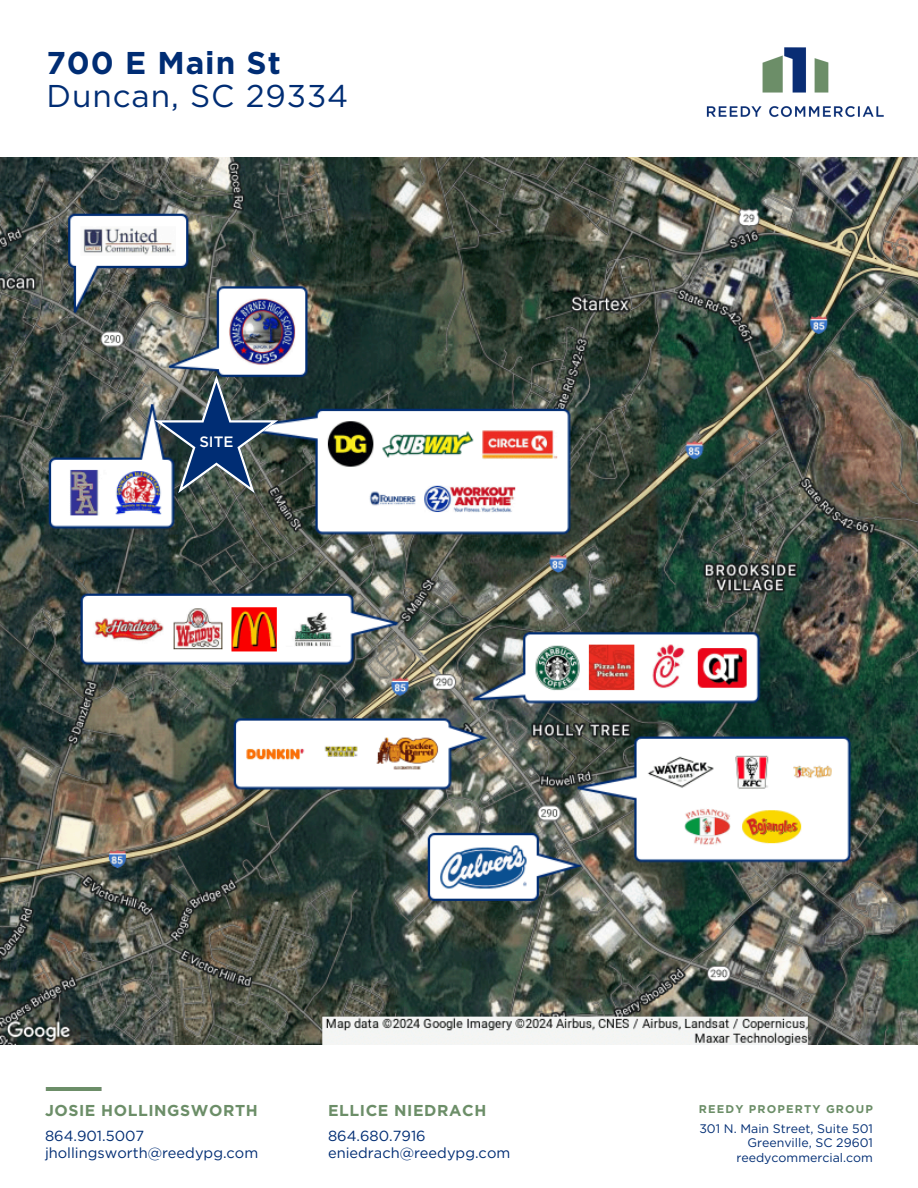
<style>
.page{position:relative;width:918px;height:1188px;background:#fff}
.page>*{position:absolute;margin:0;border:0;box-sizing:border-box;transform-origin:0 0}
.t1{font:31.5px/32.7px "Gotham";letter-spacing:.03em;color:#002d74}
.t2{font:700 15.75px "Gotham";letter-spacing:.035em;color:#6c8e68}
.t3{font:500 15px "Gotham";color:#fff}
.t4{font:14.7px/16.8px "Gotham";color:#002d74}
.t5{font:12.3px "Gotham";color:#002d74}
.t6{font:700 11.25px "Gotham";letter-spacing:.1em;color:#6c8e68}
.s1{font-weight:700}
</style>
<div class="page">
<img style="left:706px;top:47px;width:178px;height:71px">
<img style="left:45px;top:1088px;width:56px;height:2px">
<img style="left:0;top:157px;width:918px;height:888px">
<svg style="left:155px;top:375px;width:123px;height:118px;background:#495d6d"></svg>
<h3 class="t1" style="left:47px;top:46px;width:303px"><span class="s1">700 E Main St<br></span>Duncan, SC 29334</h3>
<p class="t3" style="left:199px;top:435px;width:36px">SITE</p>
<h4 class="t2" style="left:45px;top:1101px;width:214px">JOSIE HOLLINGSWORTH</h4>
<h5 class="t4" style="left:45px;top:1127px;width:215px">864.901.5007 jhollingsworth@reedypg.com</h5>
<p class="t2" style="left:328px;top:1101px;width:160px">ELLICE NIEDRACH</p>
<p class="t4" style="left:328px;top:1127px;width:184px">864.680.7916 eniedrach@reedypg.com</p>
<p class="t6" style="left:699px;top:1103px;width:176px">REEDY PROPERTY GROUP</p>
<h2 class="t5" style="left:699px;top:1121px;width:175px">301 N. Main Street, Suite 501</h2>
<h4 class="t5" style="left:747px;top:1136px;width:127px">Greenville, SC 29601</h4>
<h2 class="t5" style="left:736px;top:1150px;width:138px">reedycommercial.com</h2>
</div>
